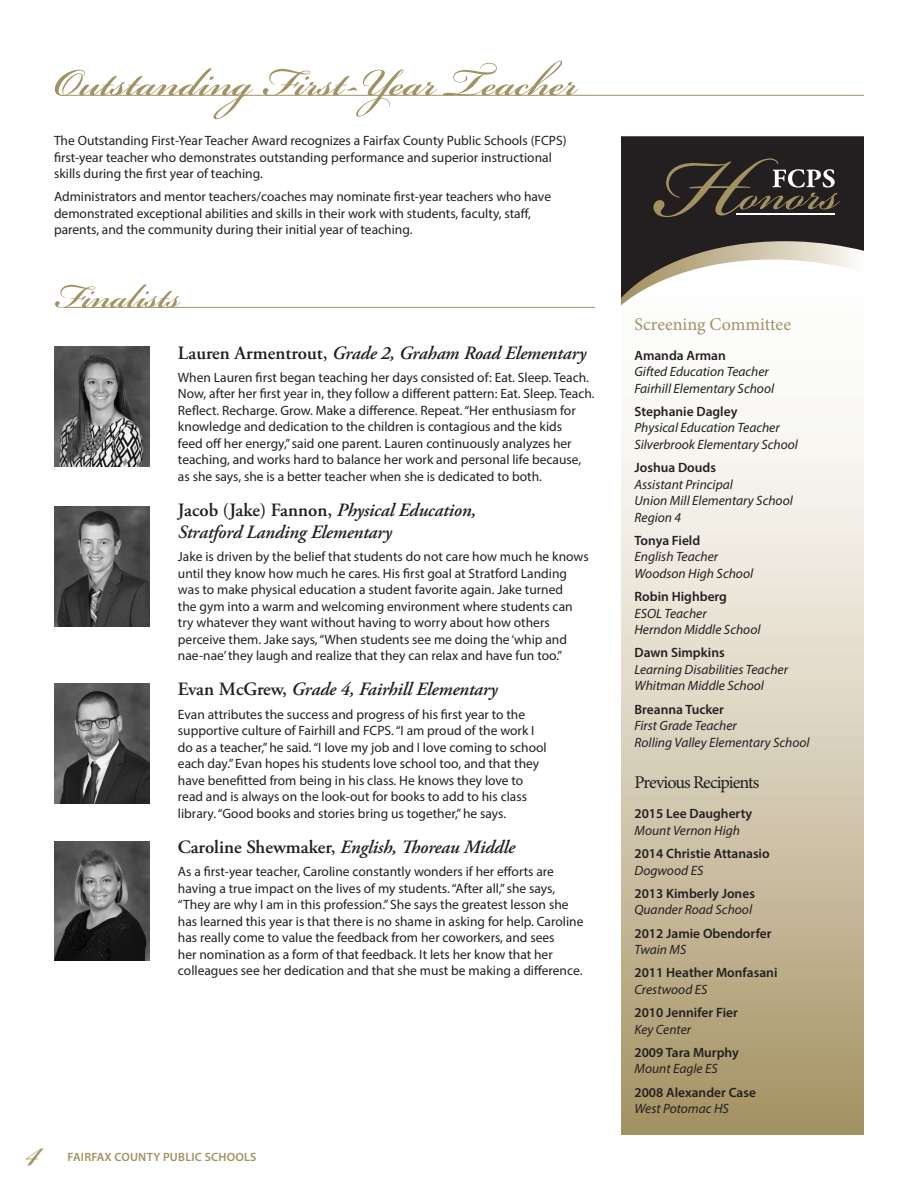
<style>
.page{position:relative;width:918px;height:1188px;background:#fff}
.page>*{position:absolute;margin:0;border:0;box-sizing:border-box;transform-origin:0 0}
.Section_Headers{font:600 60px "Bickham Script Std";color:#a29161}
.Finalists___Nominees{font:600 51px "Bickham Script Std";color:#a29161}
.t1{font:600 48px "Bickham Script Std";color:#a29161}
.Finalist_Header{font:italic 600 18.75px/21.8px "Adobe Garamond Pro";letter-spacing:-.01em;color:#231f20}
.Header_1{font:18px "Minion Pro";color:#a29161}
.Previous_Recipient{font:18px "Minion Pro";letter-spacing:-.05em;color:#231f20}
.Finalist_Body{font:13.5px/16.5px "Myriad Pro";color:#231f20}
.Outstanding_Body{font:13.5px/16.5px "Myriad Pro";color:#231f20}
.SC_Info{font:italic 13.5px/16.5px "Myriad Pro";color:#231f20}
.SC_Header_Person{font:600 13.5px "Myriad Pro";color:#231f20}
.t2{font:600 12px "Myriad Pro";letter-spacing:.02em;color:#a29161}
.s1{font-style:normal}
</style>
<div class="page">
<svg style="left:621px;top:305px;width:243px;height:829px"></svg>
<hr style="left:61px;top:95px;width:803px;height:1px;background:#a29161">
<hr style="left:64px;top:307px;width:531px;height:1px;background:#a29161">
<svg style="left:621px;top:136px;width:243px;height:169px"></svg>
<hr style="left:737px;top:213px;width:98px;height:1px;background:#fff">
<img style="left:54px;top:347px;width:96px;height:119px">
<img style="left:54px;top:506px;width:96px;height:120px">
<img style="left:54px;top:684px;width:96px;height:119px">
<img style="left:54px;top:841px;width:96px;height:120px">
<p class="Section_Headers" style="left:54px;top:39px;width:527px">Outstanding First-Year Teacher</p>
<p class="Outstanding_Body" style="left:54px;top:132px;width:514px">The Outstanding First-Year Teacher Award recognizes a Fairfax County Public Schools (FCPS) first-year teacher who demonstrates outstanding performance and superior instructional skills during the first year of teaching.</p>
<p class="Outstanding_Body" style="left:54px;top:188px;width:499px">Administrators and mentor teachers/coaches may nominate first-year teachers who have demonstrated exceptional abilities and skills in their work with students, faculty, staff, parents, and the community during their initial year of teaching.</p>
<p class="Finalists___Nominees" style="left:54px;top:259px;width:128px">Finalists</p>
<p class="Finalist_Header" style="left:178px;top:343px;width:410px"><span class="s1">Lauren Armentrout,</span> Grade 2, Graham Road Elementary</p>
<p class="Finalist_Body" style="left:178px;top:369px;width:418px">When Lauren first began teaching her days consisted of: Eat. Sleep. Teach.<br>Now, after her first year in, they follow a different pattern: Eat. Sleep. Teach.<br>Reflect. Recharge. Grow. Make a difference. Repeat. “Her enthusiasm for knowledge and dedication to the children is contagious and the kids<br>feed off her energy,” said one parent. Lauren continuously analyzes her teaching, and works hard to balance her work and personal life because, as she says, she is a better teacher when she is dedicated to both.</p>
<p class="Finalist_Header" style="left:178px;top:500px;width:300px"><span class="s1">Jacob (Jake) Fannon,</span> Physical Education,<br>Stratford Landing Elementary</p>
<p class="Finalist_Body" style="left:178px;top:548px;width:412px">Jake is driven by the belief that students do not care how much he knows until they know how much he cares. His first goal at Stratford Landing was to make physical education a student favorite again. Jake turned<br>the gym into a warm and welcoming environment where students can try whatever they want without having to worry about how others perceive them. Jake says, “When students see me doing the ‘whip and nae-nae’ they laugh and realize that they can relax and have fun too.”</p>
<p class="Finalist_Header" style="left:178px;top:679px;width:321px"><span class="s1">Evan McGrew,</span> Grade 4, Fairhill Elementary</p>
<p class="Finalist_Body" style="left:178px;top:706px;width:370px">Evan attributes the success and progress of his first year to the supportive culture of Fairhill and FCPS. “I am proud of the work I do as a teacher,” he said. “I love my job and I love coming to school each day.” Evan hopes his students love school too, and that they have benefitted from being in his class. He knows they love to read and is always on the look-out for books to add to his class library. “Good books and stories bring us together,” he says.</p>
<p class="Finalist_Header" style="left:178px;top:837px;width:339px"><span class="s1">Caroline Shewmaker,</span> English, Thoreau Middle</p>
<p class="Finalist_Body" style="left:178px;top:863px;width:407px">As a first-year teacher, Caroline constantly wonders if her efforts are having a true impact on the lives of my students. “After all,” she says, “They are why I am in this profession.” She says the greatest lesson she has learned this year is that there is no shame in asking for help. Caroline has really come to value the feedback from her coworkers, and sees<br>her nomination as a form of that feedback. It lets her know that her colleagues see her dedication and that she must be making a difference.</p>
<h3 class="t1" style="left:27px;top:1116px;width:15px">4</h3>
<p class="t2" style="left:68px;top:1149px;width:190px">FAIRFAX COUNTY PUBLIC SCHOOLS</p>
<p class="Header_1" style="left:634px;top:312px;width:158px">Screening Committee</p>
<p class="SC_Header_Person" style="left:634px;top:346px;width:93px">Amanda Arman</p>
<p class="SC_Info" style="left:634px;top:363px;width:136px">Gifted Education Teacher</p>
<p class="SC_Info" style="left:634px;top:380px;width:141px">Fairhill Elementary School</p>
<p class="SC_Header_Person" style="left:634px;top:403px;width:104px">Stephanie Dagley</p>
<p class="SC_Info" style="left:634px;top:419px;width:147px">Physical Education Teacher</p>
<p class="SC_Info" style="left:634px;top:436px;width:165px">Silverbrook Elementary School</p>
<p class="SC_Header_Person" style="left:634px;top:459px;width:83px">Joshua Douds</p>
<p class="SC_Info" style="left:634px;top:476px;width:160px">Assistant Principal<br>Union Mill Elementary School</p>
<p class="SC_Info" style="left:634px;top:509px;width:48px">Region 4</p>
<p class="SC_Header_Person" style="left:634px;top:532px;width:67px">Tonya Field</p>
<p class="SC_Info" style="left:634px;top:548px;width:85px">English Teacher</p>
<p class="SC_Info" style="left:634px;top:565px;width:120px">Woodson High School</p>
<p class="SC_Header_Person" style="left:634px;top:588px;width:94px">Robin Highberg</p>
<p class="SC_Info" style="left:634px;top:605px;width:74px">ESOL Teacher</p>
<p class="SC_Info" style="left:634px;top:621px;width:127px">Herndon Middle School</p>
<p class="SC_Header_Person" style="left:634px;top:644px;width:92px">Dawn Simpkins</p>
<p class="SC_Info" style="left:634px;top:661px;width:155px">Learning Disabilities Teacher</p>
<p class="SC_Info" style="left:634px;top:677px;width:131px">Whitman Middle School</p>
<p class="SC_Header_Person" style="left:634px;top:700px;width:91px">Breanna Tucker</p>
<p class="SC_Info" style="left:634px;top:717px;width:104px">First Grade Teacher</p>
<p class="SC_Info" style="left:634px;top:734px;width:177px">Rolling Valley Elementary School</p>
<p class="Previous_Recipient" style="left:634px;top:771px;width:126px">Previous Recipients</p>
<p class="SC_Header_Person" style="left:634px;top:805px;width:119px">2015 Lee Daugherty</p>
<p class="SC_Info" style="left:634px;top:822px;width:107px">Mount Vernon High</p>
<p class="SC_Header_Person" style="left:634px;top:845px;width:137px">2014 Christie Attanasio</p>
<p class="SC_Info" style="left:634px;top:862px;width:70px">Dogwood ES</p>
<p class="SC_Header_Person" style="left:634px;top:885px;width:122px">2013 Kimberly Jones</p>
<p class="SC_Info" style="left:634px;top:901px;width:119px">Quander Road School</p>
<p class="SC_Header_Person" style="left:634px;top:925px;width:139px">2012 Jamie Obendorfer</p>
<p class="SC_Info" style="left:634px;top:941px;width:53px">Twain MS</p>
<p class="SC_Header_Person" style="left:634px;top:964px;width:144px">2011 Heather Monfasani</p>
<p class="SC_Info" style="left:634px;top:981px;width:75px">Crestwood ES</p>
<p class="SC_Header_Person" style="left:634px;top:1004px;width:105px">2010 Jennifer Fier</p>
<p class="SC_Info" style="left:634px;top:1021px;width:58px">Key Center</p>
<p class="SC_Header_Person" style="left:634px;top:1044px;width:106px">2009 Tara Murphy</p>
<p class="SC_Info" style="left:634px;top:1060px;width:85px">Mount Eagle ES</p>
<p class="SC_Header_Person" style="left:634px;top:1084px;width:123px">2008 Alexander Case</p>
<p class="SC_Info" style="left:634px;top:1100px;width:96px">West Potomac HS</p>
</div>
